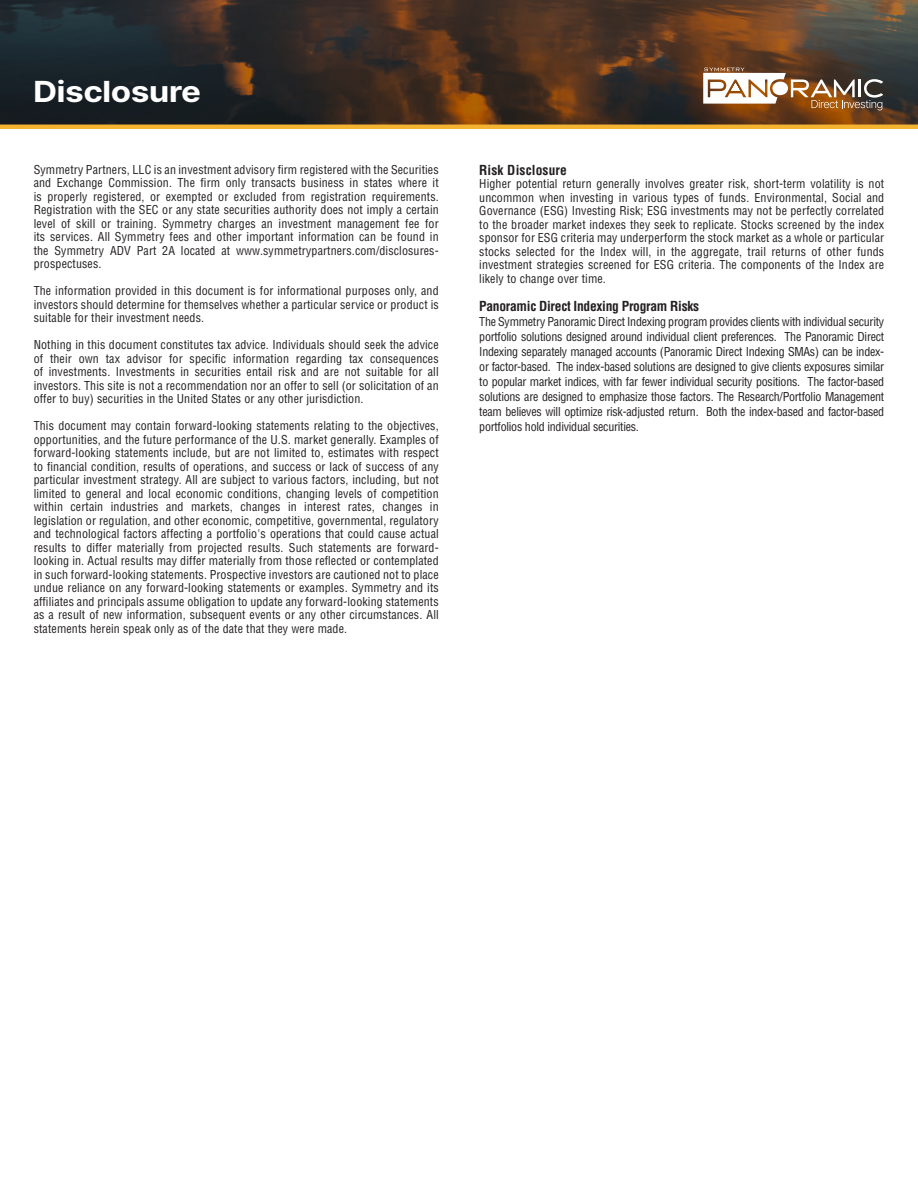
<style>
.page{position:relative;width:918px;height:1188px;background:#fff}
.page>*{position:absolute;margin:0;border:0;box-sizing:border-box;transform-origin:0 0}
.t1{font:700 33px "Stage Grotesk";letter-spacing:.02em;color:#fff}
.t2{font:700 condensed 13.5px "Helvetica LT Std";letter-spacing:-.02em;color:#231f20}
.t3{font:700 condensed 13.5px "Helvetica LT Std";letter-spacing:.01em;color:#231f20}
.t4{font:condensed 12px/13.5px "Helvetica LT Std";letter-spacing:.01em;color:#231f20;text-align:justify}
</style>
<div class="page">
<img style="left:0;top:0;width:918px;height:125px">
<svg style="left:703px;top:68px;width:180px;height:42px"></svg>
<hr style="left:0;top:125px;width:918px;height:4px;background:#f5b332">
<p class="t1" style="left:34px;top:70px;width:168px">Disclosure</p>
<p class="t4" style="left:34px;top:162px;width:407px">Symmetry Partners, LLC is an investment advisory firm registered with the Securities and Exchange Commission. The firm only transacts business in states where it is properly registered, or exempted or excluded from registration requirements.<br>Registration with the SEC or any state securities authority does not imply a certain level of skill or training. Symmetry charges an investment management fee for its services. All Symmetry fees and other important information can be found in the Symmetry ADV Part 2A located at www.symmetrypartners.com/disclosures&shy;prospectuses.</p>
<p class="t4" style="left:34px;top:284px;width:407px">The information provided in this document is for informational purposes only, and investors should determine for themselves whether a particular service or product is suitable for their investment needs.</p>
<p class="t4" style="left:34px;top:338px;width:407px">Nothing in this document constitutes tax advice. Individuals should seek the advice of their own tax advisor for specific information regarding tax consequences of investments. Investments in securities entail risk and are not suitable for all investors. This site is not a recommendation nor an offer to sell (or solicitation of an offer to buy) securities in the United States or any other jurisdiction.</p>
<p class="t4" style="left:34px;top:419px;width:407px">This document may contain forward-looking statements relating to the objectives, opportunities, and the future performance of the U.S. market generally. Examples of forward-looking statements include, but are not limited to, estimates with respect to financial condition, results of operations, and success or lack of success of any particular investment strategy. All are subject to various factors, including, but not limited to general and local economic conditions, changing levels of competition within certain industries and markets, changes in interest rates, changes in legislation or regulation, and other economic, competitive, governmental, regulatory and technological factors affecting a portfolio's operations that could cause actual results to differ materially from projected results. Such statements are forward&shy;looking in. Actual results may differ materially from those reflected or contemplated in such forward-looking statements. Prospective investors are cautioned not to place undue reliance on any forward-looking statements or examples. Symmetry and its affiliates and principals assume obligation to update any forward-looking statements as a result of new information, subsequent events or any other circumstances. All statements herein speak only as of the date that they were made.</p>
<p class="t3" style="left:479px;top:161px;width:89px">Risk Disclosure</p>
<p class="t4" style="left:479px;top:177px;width:407px">Higher potential return generally involves greater risk, short-term volatility is not uncommon when investing in various types of funds. Environmental, Social and Governance (ESG) Investing Risk; ESG investments may not be perfectly correlated to the broader market indexes they seek to replicate. Stocks screened by the index sponsor for ESG criteria may underperform the stock market as a whole or particular stocks selected for the Index will, in the aggregate, trail returns of other funds investment strategies screened for ESG criteria. The components of the Index are likely to change over time.</p>
<p class="t2" style="left:479px;top:298px;width:221px">Panoramic Direct Indexing Program Risks</p>
<p class="t4" style="left:479px;top:314px;width:407px;line-height:15px">The Symmetry Panoramic Direct Indexing program provides clients with individual security portfolio solutions designed around individual client preferences. The Panoramic Direct Indexing separately managed accounts (Panoramic Direct Indexing SMAs) can be index&shy;or factor-based. The index-based solutions are designed to give clients exposures similar to popular market indices, with far fewer individual security positions. The factor-based solutions are designed to emphasize those factors. The Research/Portfolio Management team believes will optimize risk-adjusted return. Both the index-based and factor-based portfolios hold individual securities.</p>
</div>
